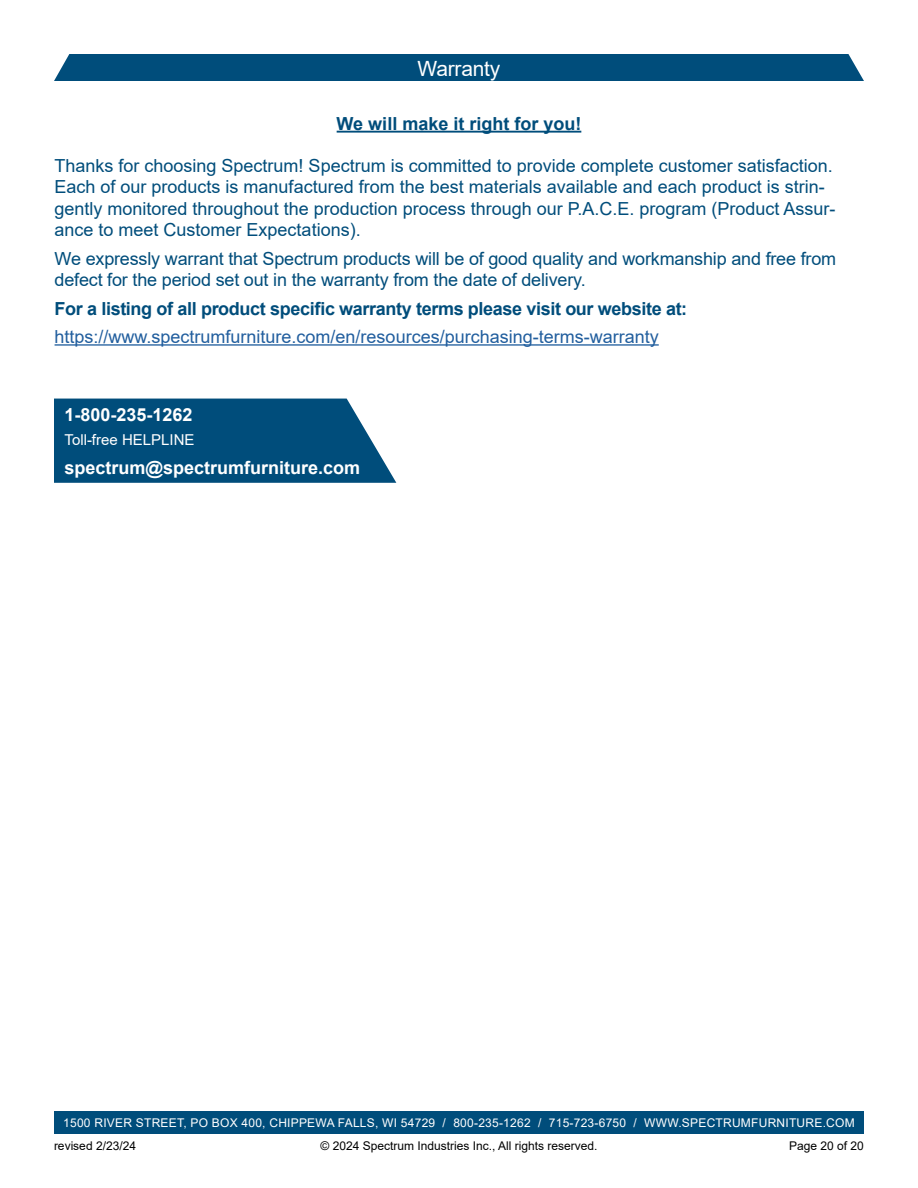
<style>
.page{position:relative;width:918px;height:1188px;background:#fff}
.page>*{position:absolute;margin:0;border:0;box-sizing:border-box;transform-origin:0 0}
.t1{font:21px "Arial";letter-spacing:-.01em;color:#fff}
.t2{font:18px/21.6px "Arial";color:#004d7b}
.t3{font:18px "Arial";color:#215e9e}
.t4{font:700 18px "Arial";letter-spacing:-.02em;color:#004d7b}
.t5{font:700 18px "Arial";color:#fff}
.t6{font:700 18px "Arial";color:#004d7b}
.t7{font:15px "Arial";color:#fff}
.t8{font:12px "Arial";letter-spacing:.02em;color:#fff}
.t9{font:12px "Arial";color:#000}
</style>
<div class="page">
<div style="left:54px;top:1111px;width:810px;height:23px;background:#004d7b"></div>
<div style="left:54px;top:54px;width:810px;height:27px;background:#004d7b"></div>
<svg style="left:54px;top:399px;width:342px;height:84px;background:#125a84"></svg>
<hr style="left:337px;top:131px;width:244px;height:2px;background:#004d7b">
<hr style="left:55px;top:344px;width:604px;height:2px;background:#215e9e">
<p class="t1" style="left:418px;top:54px;width:84px">Warranty</p>
<p class="t6" style="left:337px;top:111px;width:246px">We will make it right for you!</p>
<p class="t2" style="left:55px;top:154px;width:783px">Thanks for choosing Spectrum! Spectrum is committed to provide complete customer satisfaction.<br>Each of our products is manufactured from the best materials available and each product is strin&shy;gently monitored throughout the production process through our P.A.C.E. program (Product Assur&shy;ance to meet Customer Expectations).</p>
<p class="t2" style="left:55px;top:248px;width:783px">We expressly warrant that Spectrum products will be of good quality and workmanship and free from defect for the period set out in the warranty from the date of delivery.</p>
<p class="t4" style="left:55px;top:296px;width:634px">For a listing of all product specific warranty terms please visit our website at:</p>
<p class="t3" style="left:55px;top:324px;width:606px">https://www.spectrumfurniture.com/en/resources/purchasing-terms-warranty</p>
<p class="t5" style="left:64px;top:402px;width:130px">1-800-235-1262</p>
<p class="t7" style="left:64px;top:430px;width:132px">Toll-free HELPLINE</p>
<p class="t5" style="left:64px;top:455px;width:297px">spectrum@spectrumfurniture.com</p>
<p class="t8" style="left:63px;top:1115px;width:793px">1500 RIVER STREET, PO BOX 400, CHIPPEWA FALLS, WI 54729 / 800-235-1262 / 715-723-6750 / WWW.SPECTRUMFURNITURE.COM</p>
<p class="t9" style="left:321px;top:1138px;width:278px">© 2024 Spectrum Industries Inc., All rights reserved.</p>
<p class="t9" style="left:54px;top:1138px;width:84px">revised 2/23/24</p>
<p class="t9" style="left:789px;top:1138px;width:76px">Page 20 of 20</p>
</div>
